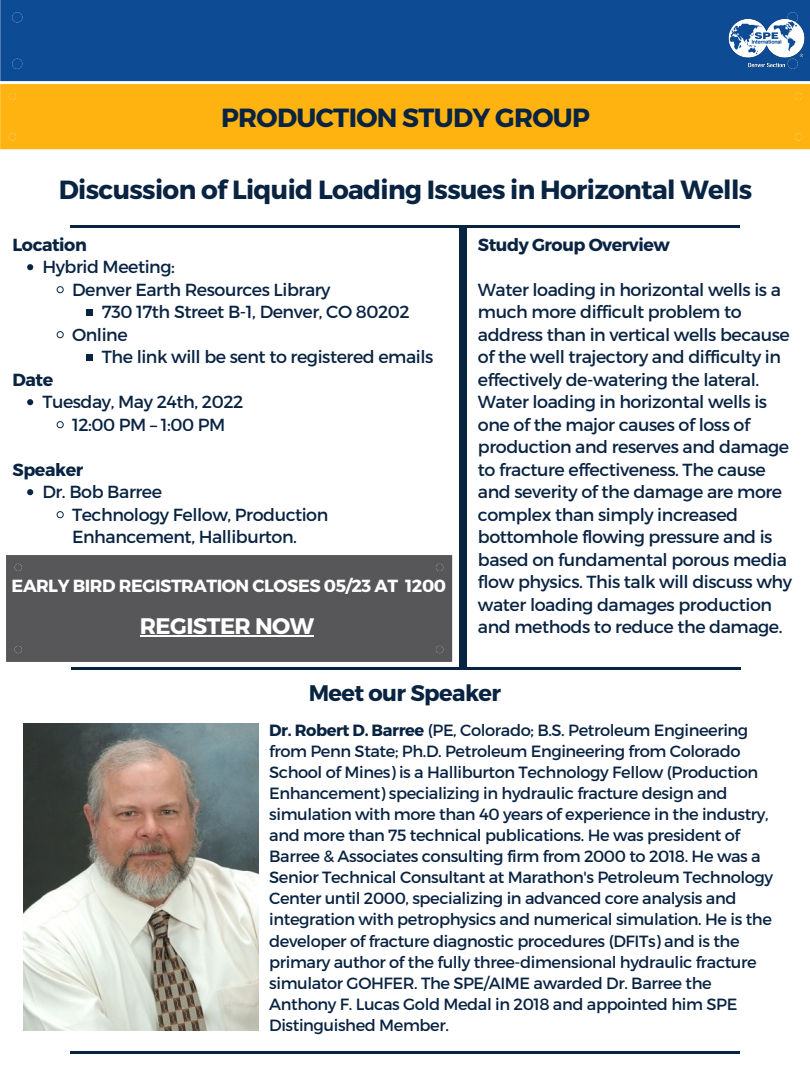
<style>
.page{position:relative;width:810px;height:1080px;background:#fff}
.page>*{position:absolute;margin:0;border:0;box-sizing:border-box;transform-origin:0 0}
.t1{font:700 26.25px "Montserrat";letter-spacing:-.025em;color:#092342}
.t2{font:700 22.5px "Montserrat";letter-spacing:-.025em;color:#092342}
.t3{font:700 22.5px "Montserrat";letter-spacing:-.025em;color:#fff}
.t4{font:17.5px/22.5px "Montserrat";letter-spacing:-.025em;color:#092342}
.t5{font:700 17.5px "Montserrat";letter-spacing:-.025em;color:#fff}
.t6{font:700 17.5px "Montserrat";letter-spacing:-.025em;color:#092342}
.t7{font:16.25px/21.1px "Montserrat";letter-spacing:-.025em;color:#092342}
.s1{font-weight:700}
</style>
<div class="page">
<div style="left:0;top:0;width:723px;height:81px;background:#0d4c94"></div>
<div style="left:12px;top:12px;width:10px;height:10px;background:#0d4c94;border-radius:50%"></div>
<div style="left:12px;top:59px;width:10px;height:10px;background:#0d4c94;border-radius:50%"></div>
<img style="left:723px;top:0;width:87px;height:82px">
<div style="left:0;top:84px;width:810px;height:65px;background:#ffb310"></div>
<div style="left:9px;top:93px;width:7px;height:7px;background:#ffb310;border-radius:50%"></div>
<div style="left:795px;top:93px;width:7px;height:7px;background:#ffb310;border-radius:50%"></div>
<div style="left:795px;top:133px;width:7px;height:8px;background:#ffb310;border-radius:50%"></div>
<div style="left:9px;top:133px;width:7px;height:8px;background:#ffb310;border-radius:50%"></div>
<div style="left:459px;top:225px;width:8px;height:444px;background:#092342"></div>
<div style="left:6px;top:555px;width:446px;height:107px;background:#57575a"></div>
<div style="left:15px;top:564px;width:7px;height:7px;background:#57575a;border-radius:50%"></div>
<div style="left:436px;top:564px;width:7px;height:7px;background:#57575a;border-radius:50%"></div>
<div style="left:436px;top:646px;width:7px;height:7px;background:#57575a;border-radius:50%"></div>
<div style="left:15px;top:646px;width:7px;height:7px;background:#57575a;border-radius:50%"></div>
<hr style="left:70px;top:225px;width:670px;height:3px;background:#092342">
<svg style="left:27px;top:264px;width:6px;height:6px"></svg>
<svg style="left:57px;top:286px;width:7px;height:7px"></svg>
<svg style="left:87px;top:309px;width:6px;height:6px"></svg>
<svg style="left:57px;top:331px;width:7px;height:7px"></svg>
<svg style="left:87px;top:354px;width:6px;height:6px"></svg>
<svg style="left:27px;top:399px;width:6px;height:6px"></svg>
<svg style="left:57px;top:421px;width:7px;height:7px"></svg>
<svg style="left:27px;top:489px;width:6px;height:6px"></svg>
<svg style="left:57px;top:511px;width:7px;height:7px"></svg>
<hr style="left:140px;top:635px;width:173px;height:2px;background:#fff">
<hr style="left:71px;top:668px;width:670px;height:2px;background:#092342">
<hr style="left:70px;top:1051px;width:670px;height:3px;background:#092342">
<img style="left:23px;top:724px;width:236px;height:306px">
<p class="t1" style="left:221px;top:101px;width:370px">PRODUCTION STUDY GROUP</p>
<p class="t1" style="left:59px;top:172px;width:695px">Discussion of Liquid Loading Issues in Horizontal Wells</p>
<p class="t6" style="left:13px;top:233px;width:76px">Location</p>
<p class="t4" style="left:42px;top:255px;width:134px">Hybrid Meeting:</p>
<p class="t4" style="left:72px;top:277px;width:260px">Denver Earth Resources Library</p>
<p class="t4" style="left:102px;top:300px;width:309px">730 17th Street B-1, Denver, CO 80202</p>
<p class="t4" style="left:72px;top:322px;width:57px">Online</p>
<p class="t4" style="left:102px;top:345px;width:333px">The link will be sent to registered emails</p>
<p class="t4" style="left:42px;top:390px;width:203px">Tuesday, May 24th, 2022</p>
<p class="t4" style="left:72px;top:412px;width:155px">12:00 PM – 1:00 PM</p>
<p class="t6" style="left:13px;top:368px;width:42px">Date</p>
<p class="t6" style="left:13px;top:458px;width:72px">Speaker</p>
<p class="t4" style="left:42px;top:480px;width:121px">Dr. Bob Barree</p>
<p class="t4" style="left:72px;top:502px;width:258px">Technology Fellow, Production<br>Enhancement, Halliburton.</p>
<p class="t5" style="left:12px;top:575px;width:436px">EARLY BIRD REGISTRATION CLOSES 05/23 AT 1200</p>
<p class="t3" style="left:140px;top:611px;width:176px">REGISTER NOW</p>
<p class="t6" style="left:478px;top:233px;width:194px">Study Group Overview</p>
<p class="t4" style="left:478px;top:277px;width:316px">Water loading in horizontal wells is a much more difficult problem to address than in vertical wells because of the well trajectory and difficulty in effectively de-watering the lateral.<br>Water loading in horizontal wells is one of the major causes of loss of production and reserves and damage to fracture effectiveness. The cause and severity of the damage are more complex than simply increased bottomhole flowing pressure and is based on fundamental porous media flow physics. This talk will discuss why water loading damages production and methods to reduce the damage.</p>
<p class="t2" style="left:309px;top:678px;width:194px">Meet our Speaker</p>
<p class="t7" style="left:269px;top:718px;width:506px"><span class="s1">Dr. Robert D. Barree</span> (PE, Colorado; B.S. Petroleum Engineering from Penn State; Ph.D. Petroleum Engineering from Colorado School of Mines) is a Halliburton Technology Fellow (Production Enhancement) specializing in hydraulic fracture design and simulation with more than 40 years of experience in the industry, and more than 75 technical publications. He was president of Barree &amp; Associates consulting firm from 2000 to 2018. He was a Senior Technical Consultant at Marathon's Petroleum Technology Center until 2000, specializing in advanced core analysis and integration with petrophysics and numerical simulation. He is the developer of fracture diagnostic procedures (DFITs) and is the primary author of the fully three-dimensional hydraulic fracture simulator GOHFER. The SPE/AIME awarded Dr. Barree the Anthony F. Lucas Gold Medal in 2018 and appointed him SPE Distinguished Member.</p>
</div>
